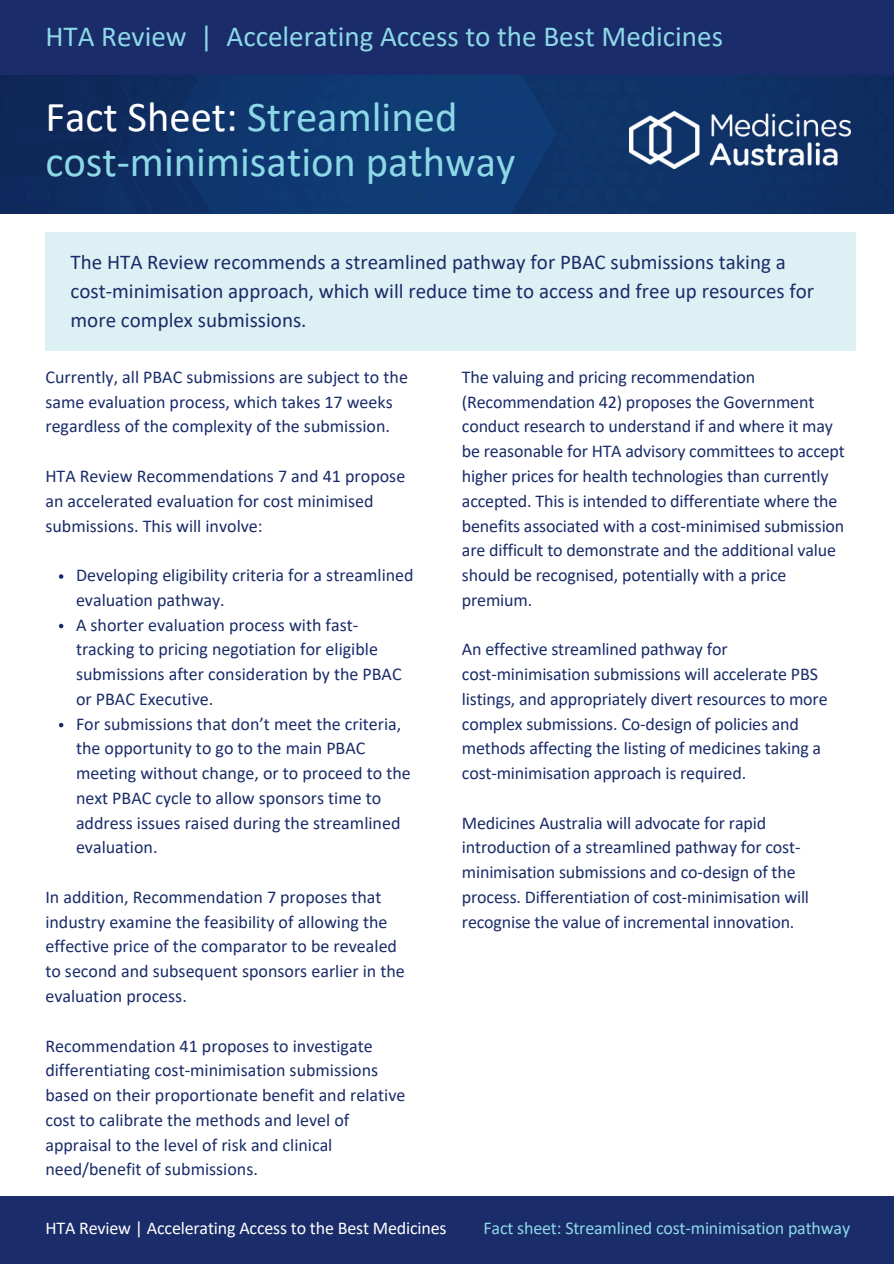
<style>
.page{position:relative;width:894px;height:1264px;background:#fff}
.page>*{position:absolute;margin:0;border:0;box-sizing:border-box;transform-origin:0 0}
.t1{font:42.6px/45px "Calibri";color:#8dd8e7}
.t2{font:29.1px "Calibri";color:#8dd8e7}
.t3{font:21px/29.2px "Calibri";color:#1a2c69}
.t4{font:18px/24.8px "Calibri";color:#1a2c69}
.t5{font:18px "Calibri";letter-spacing:-.01em;color:#fff}
.t6{font:18px "Calibri";letter-spacing:-.01em;color:#8dd8e7}
.s1{color:#fff}
</style>
<div class="page">
<div style="left:45px;top:232px;width:810px;height:118px;background:#ddf0f4"></div>
<div style="left:0;top:1195px;width:893px;height:68px;background:#1a2c69"></div>
<img style="left:0;top:75px;width:893px;height:139px">
<img style="left:629px;top:111px;width:220px;height:58px">
<div style="left:0;top:0;width:893px;height:75px;background:#1a2c69"></div>
<svg style="left:59px;top:574px;width:4px;height:5px"></svg>
<svg style="left:59px;top:624px;width:4px;height:4px"></svg>
<svg style="left:59px;top:723px;width:4px;height:4px"></svg>
<p class="t2" style="left:45px;top:24px;width:679px">HTA Review | Accelerating Access to the Best Medicines</p>
<p class="t1" style="left:45px;top:97px;width:471px"><span class="s1">Fact Sheet:</span> Streamlined cost-minimisation pathway</p>
<h1 class="t3" style="left:70px;top:249px;width:745px">The HTA Review recommends a streamlined pathway for PBAC submissions taking a cost-minimisation approach, which will reduce time to access and free up resources for more complex submissions.</h1>
<h3 class="t4" style="left:45px;top:366px;width:364px">Currently, all PBAC submissions are subject to the same evaluation process, which takes 17 weeks regardless of the complexity of the submission.</h3>
<p class="t4" style="left:45px;top:465px;width:361px">HTA Review Recommendations 7 and 41 propose an accelerated evaluation for cost minimised submissions. This will involve:</p>
<p class="t4" style="left:76px;top:564px;width:339px">Developing eligibility criteria for a streamlined evaluation pathway.</p>
<p class="t4" style="left:76px;top:613px;width:327px">A shorter evaluation process with fast&shy;tracking to pricing negotiation for eligible submissions after consideration by the PBAC or PBAC Executive.</p>
<p class="t4" style="left:76px;top:712px;width:336px">For submissions that don’t meet the criteria, the opportunity to go to the main PBAC meeting without change, or to proceed to the next PBAC cycle to allow sponsors time to address issues raised during the streamlined evaluation.</p>
<p class="t4" style="left:45px;top:886px;width:361px">In addition, Recommendation 7 proposes that industry examine the feasibility of allowing the effective price of the comparator to be revealed to second and subsequent sponsors earlier in the evaluation process.</p>
<p class="t4" style="left:45px;top:1034px;width:361px">Recommendation 41 proposes to investigate differentiating cost-minimisation submissions based on their proportionate benefit and relative cost to calibrate the methods and level of appraisal to the level of risk and clinical need/benefit of submissions.</p>
<p class="t4" style="left:462px;top:366px;width:372px">The valuing and pricing recommendation (Recommendation 42) proposes the Government conduct research to understand if and where it may</p>
<p class="t4" style="left:462px;top:440px;width:384px">be reasonable for HTA advisory committees to accept higher prices for health technologies than currently accepted. This is intended to differentiate where the benefits associated with a cost-minimised submission are difficult to demonstrate and the additional value should be recognised, potentially with a price premium.</p>
<p class="t4" style="left:462px;top:638px;width:267px">An effective streamlined pathway for</p>
<p class="t4" style="left:462px;top:663px;width:367px">cost-minimisation submissions will accelerate PBS listings, and appropriately divert resources to more complex submissions. Co-design of policies and methods affecting the listing of medicines taking a cost-minimisation approach is required.</p>
<p class="t4" style="left:462px;top:811px;width:306px">Medicines Australia will advocate for rapid</p>
<p class="t4" style="left:462px;top:836px;width:348px">introduction of a streamlined pathway for cost&shy;minimisation submissions and co-design of the process. Differentiation of cost-minimisation will recognise the value of incremental innovation.</p>
<p class="t5" style="left:45px;top:1220px;width:402px">HTA Review | Accelerating Access to the Best Medicines</p>
<p class="t6" style="left:483px;top:1220px;width:368px">Fact sheet: Streamlined cost-minimisation pathway</p>
</div>
